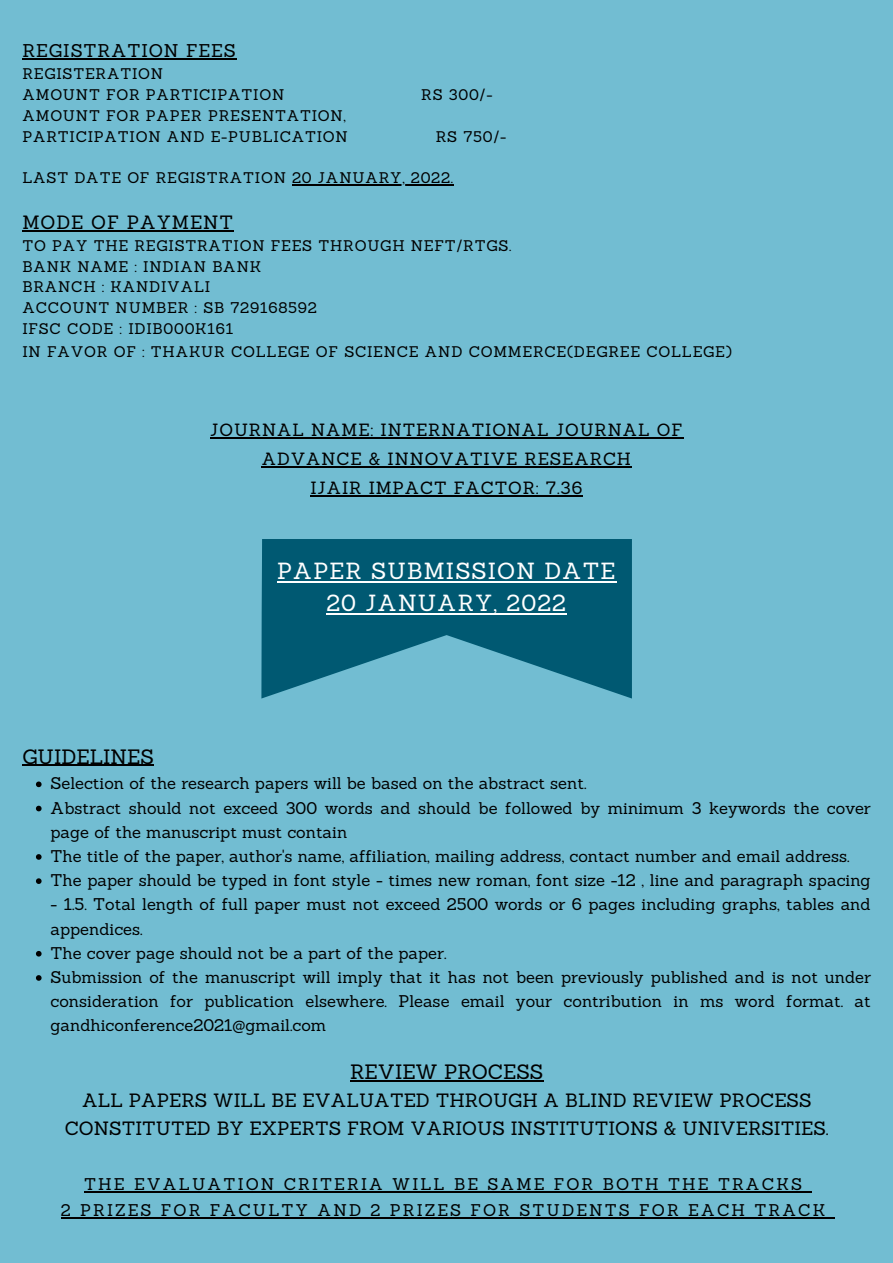
<style>
.page{position:relative;width:893px;height:1263px;background:#72bdd2}
.page>*{position:absolute;margin:0;border:0;box-sizing:border-box;transform-origin:0 0}
.t1{font:22.73px/31.7px "Sanchez";letter-spacing:.05em;color:#fff;text-align:center}
.t2{font:20.25px "Sanchez";color:#000}
.t3{font:18.75px/27.6px "Sanchez";color:#000;text-align:center}
.t4{font:18.75px "Sanchez";letter-spacing:.05em;color:#000}
.t5{font:18px "Sanchez";letter-spacing:.05em;color:#000}
.t6{font:17.25px/29.2px "Sanchez";letter-spacing:.05em;color:#000;text-align:center}
.t7{font:16.5px/24.2px "Sanchez";color:#000}
.t8{font:16.5px/26.5px "Sanchez";letter-spacing:.125em;color:#000;text-align:center}
.t9{font:15px/20.9px "Sanchez";letter-spacing:.05em;color:#000}
</style>
<div class="page">
<hr style="left:22px;top:58px;width:215px;height:2px;background:#000">
<hr style="left:292px;top:184px;width:162px;height:1px;background:#000">
<hr style="left:22px;top:230px;width:212px;height:2px;background:#000">
<hr style="left:210px;top:437px;width:473px;height:2px;background:#000">
<hr style="left:262px;top:466px;width:370px;height:2px;background:#000">
<hr style="left:310px;top:496px;width:273px;height:1px;background:#000">
<svg style="left:261px;top:539px;width:371px;height:159px;fill:#005972"></svg>
<hr style="left:277px;top:581px;width:339px;height:2px;background:#fff">
<hr style="left:326px;top:612px;width:241px;height:2px;background:#fff">
<svg style="left:36px;top:781px;width:6px;height:6px"></svg>
<svg style="left:36px;top:806px;width:6px;height:5px"></svg>
<svg style="left:36px;top:854px;width:6px;height:6px"></svg>
<svg style="left:36px;top:878px;width:6px;height:6px"></svg>
<svg style="left:36px;top:951px;width:6px;height:5px"></svg>
<svg style="left:36px;top:975px;width:6px;height:6px"></svg>
<hr style="left:22px;top:765px;width:132px;height:1px;background:#000">
<hr style="left:350px;top:1080px;width:193px;height:2px;background:#000">
<hr style="left:84px;top:1191px;width:720px;height:1px;background:#000">
<hr style="left:61px;top:1217px;width:766px;height:1px;background:#000">
<p class="t5" style="left:22px;top:39px;width:215px">REGISTRATION FEES</p>
<p class="t9" style="left:22px;top:63px;width:263px">REGISTERATION<br>AMOUNT FOR PARTICIPATION</p>
<p class="t9" style="left:421px;top:84px;width:73px">RS 300/-</p>
<p class="t9" style="left:22px;top:105px;width:327px">AMOUNT FOR PAPER PRESENTATION,<br>PARTICIPATION AND E-PUBLICATION</p>
<p class="t9" style="left:436px;top:126px;width:72px">RS 750/-</p>
<p class="t9" style="left:22px;top:167px;width:432px">LAST DATE OF REGISTRATION 20 JANUARY, 2022.</p>
<p class="t4" style="left:22px;top:210px;width:212px">MODE OF PAYMENT</p>
<p class="t9" style="left:22px;top:235px;width:490px">TO PAY THE REGISTRATION FEES THROUGH NEFT/RTGS.<br>BANK NAME : INDIAN BANK<br>BRANCH : KANDIVALI<br>ACCOUNT NUMBER : SB 729168592<br>IFSC CODE : IDIB000K161</p>
<p class="t9" style="left:22px;top:341px;width:711px">IN FAVOR OF : THAKUR COLLEGE OF SCIENCE AND COMMERCE(DEGREE COLLEGE)</p>
<p class="t6" style="left:210px;top:415px;width:473px">JOURNAL NAME: INTERNATIONAL JOURNAL OF<br>ADVANCE &amp; INNOVATIVE RESEARCH<br>IJAIR IMPACT FACTOR: 7.36</p>
<p class="t2" style="left:22px;top:743px;width:133px">GUIDELINES</p>
<h1 class="t1" style="left:277px;top:555px;width:340px">PAPER SUBMISSION DATE<br>20 JANUARY, 2022</h1>
<p class="t7" style="left:50px;top:771px;width:822px">Selection of the research papers will be based on the abstract sent.<br>Abstract should not exceed 300 words and should be followed by minimum 3 keywords the cover page of the manuscript must contain<br>The title of the paper, author's name, affiliation, mailing address, contact number and email address.<br>The paper should be typed in font style - times new roman, font size -12 , line and paragraph spacing</p>
<p class="t7" style="left:50px;top:892px;width:822px">- 1.5. Total length of full paper must not exceed 2500 words or 6 pages including graphs, tables and appendices.<br>The cover page should not be a part of the paper.<br>Submission of the manuscript will imply that it has not been previously published and is not under consideration for publication elsewhere. Please email your contribution in ms word format. at gandhiconference2021@gmail.com</p>
<p class="t2" style="left:350px;top:1059px;width:195px">REVIEW PROCESS</p>
<p class="t3" style="left:65px;top:1087px;width:765px">ALL PAPERS WILL BE EVALUATED THROUGH A BLIND REVIEW PROCESS<br>CONSTITUTED BY EXPERTS FROM VARIOUS INSTITUTIONS &amp; UNIVERSITIES.</p>
<p class="t8" style="left:61px;top:1171px;width:766px">THE EVALUATION CRITERIA WILL BE SAME FOR BOTH THE TRACKS<br>2 PRIZES FOR FACULTY AND 2 PRIZES FOR STUDENTS FOR EACH TRACK</p>
</div>
